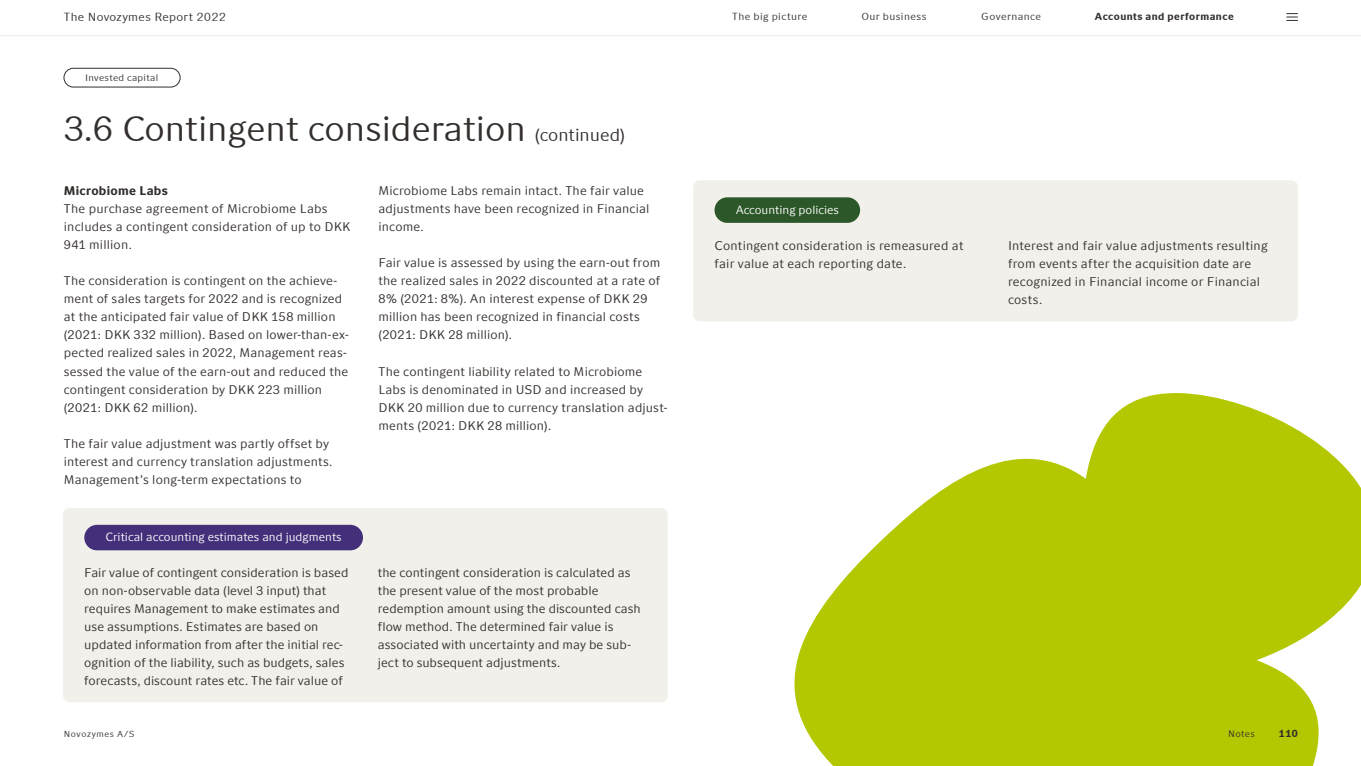
<style>
.page{position:relative;width:1361px;height:766px;background:#fff}
.page>*{position:absolute;margin:0;border:0;box-sizing:border-box;transform-origin:0 0}
.t1{font:36px "Novozymes";color:#332f2d}
.t2{font:12.75px/18px "Novozymes Rg New Name";letter-spacing:.01em;color:#332f2d}
.t3{font:12.75px "Novozymes Bd New Name";letter-spacing:.025em;color:#332f2d}
.t4{font:12px "Novozymes Rg New Name";color:#fff}
.t5{font:12px "Novozymes";letter-spacing:.035em;color:#332f2d}
.t6{font:10.5px "Novozymes";letter-spacing:.04em;color:#332f2d}
.t7{font:700 10.5px "Novozymes";letter-spacing:.045em;color:#332f2d}
.t8{font:9.75px "Novozymes";letter-spacing:.03em;color:#332f2d}
.t9{font:9.6px "Novozymes";letter-spacing:.04em;color:#332f2d}
.t10{font:9px "Novozymes";letter-spacing:.065em;color:#332f2d}
.s1{font-size:18px}
</style>
<div class="page">
<svg style="left:794px;top:393px;width:567px;height:372px;fill:#b3c800"></svg>
<div style="left:63px;top:507px;width:605px;height:195px;background:#f2f0ea;border-radius:6px"></div>
<div style="left:693px;top:180px;width:605px;height:141px;background:#f2f0ea;border-radius:6px"></div>
<div style="left:84px;top:524px;width:279px;height:26px;background:#432f7a;border-radius:13px"></div>
<div style="left:714px;top:197px;width:146px;height:26px;background:#2c5728;border-radius:13px"></div>
<div style="left:64px;top:68px;width:116px;height:19px;border:1px solid #332f2d;border-radius:9px"></div>
<div style="left:0;top:0;width:1361px;height:37px;background:#f7f7f6"></div>
<div style="left:0;top:0;width:1361px;height:34px;background:#fff"></div>
<svg style="left:1286px;top:13px;width:11px;height:8px"></svg>
<p class="t5" style="left:64px;top:10px;width:164px">The Novozymes Report 2022</p>
<p class="t6" style="left:732px;top:11px;width:77px">The big picture</p>
<p class="t6" style="left:861px;top:11px;width:67px">Our business</p>
<p class="t6" style="left:981px;top:11px;width:61px">Governance</p>
<p class="t7" style="left:1095px;top:11px;width:140px">Accounts and performance</p>
<p class="t8" style="left:85px;top:72px;width:75px">Invested capital</p>
<h1 class="t1" style="left:64px;top:108px;width:563px">3.6 Contingent consideration <span class="s1">(continued)</span></h1>
<p class="t3" style="left:64px;top:184px;width:106px">Microbiome Labs</p>
<p class="t2" style="left:64px;top:200px;width:288px">The purchase agreement of Microbiome Labs includes a contingent consideration of up to DKK<br>941 million.</p>
<p class="t2" style="left:64px;top:272px;width:286px">The consideration is contingent on the achieve&shy;ment of sales targets for 2022 and is recognized at the anticipated fair value of DKK 158 million (2021: DKK 332 million). Based on lower-than-ex&shy;pected realized sales in 2022, Management reas&shy;sessed the value of the earn-out and reduced the contingent consideration by DKK 223 million (2021: DKK 62 million).</p>
<p class="t2" style="left:64px;top:434px;width:270px">The fair value adjustment was partly offset by interest and currency translation adjustments.<br>Management’s long-term expectations to</p>
<p class="t4" style="left:106px;top:530px;width:238px">Critical accounting estimates and judgments</p>
<p class="t2" style="left:378px;top:182px;width:272px">Microbiome Labs remain intact. The fair value adjustments have been recognized in Financial income.</p>
<p class="t2" style="left:378px;top:254px;width:283px">Fair value is assessed by using the earn-out from the realized sales in 2022 discounted at a rate of 8% (2021: 8%). An interest expense of DKK 29 million has been recognized in financial costs (2021: DKK 28 million).</p>
<p class="t2" style="left:378px;top:362px;width:290px">The contingent liability related to Microbiome Labs is denominated in USD and increased by DKK 20 million due to currency translation adjust&shy;ments (2021: DKK 28 million).</p>
<p class="t2" style="left:84px;top:563px;width:266px">Fair value of contingent consideration is based on non-observable data (level 3 input) that requires Management to make estimates and use assumptions. Estimates are based on updated information from after the initial rec&shy;ognition of the liability, such as budgets, sales forecasts, discount rates etc. The fair value of</p>
<p class="t2" style="left:378px;top:563px;width:265px">the contingent consideration is calculated as the present value of the most probable redemption amount using the discounted cash flow method. The determined fair value is associated with uncertainty and may be sub&shy;ject to subsequent adjustments.</p>
<p class="t4" style="left:736px;top:203px;width:105px">Accounting policies</p>
<p class="t2" style="left:714px;top:236px;width:250px">Contingent consideration is remeasured at fair value at each reporting date.</p>
<p class="t2" style="left:1008px;top:236px;width:261px">Interest and fair value adjustments resulting from events after the acquisition date are recognized in Financial income or Financial costs.</p>
<p class="t10" style="left:64px;top:729px;width:72px">Novozymes A/S</p>
<p class="t9" style="left:1228px;top:728px;width:28px">Notes</p>
<p class="t7" style="left:1279px;top:727px;width:21px">110</p>
</div>
